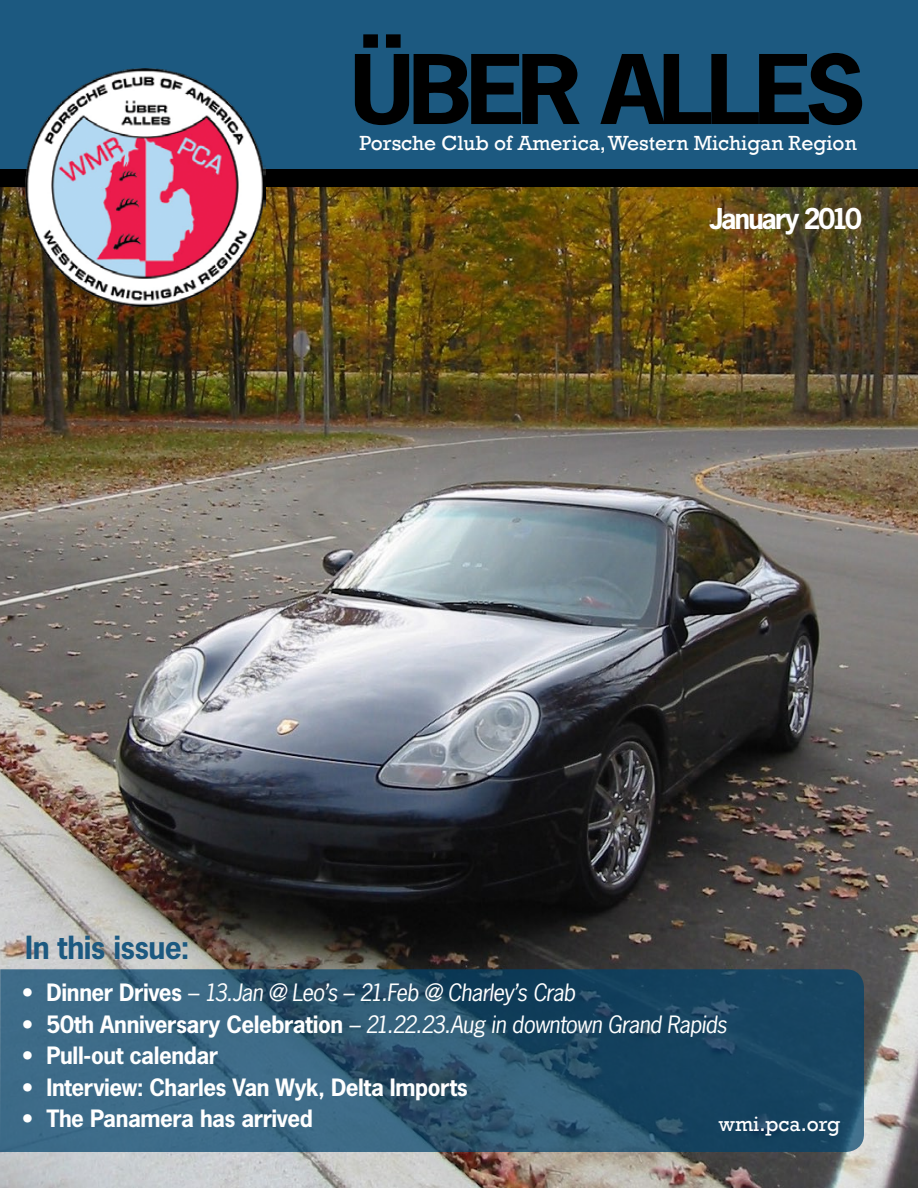
<style>
.page{position:relative;width:918px;height:1188px;background:#fff}
.page>*{position:absolute;margin:0;border:0;box-sizing:border-box;transform-origin:0 0}
.t1{font:700 90px "News Gothic Std";letter-spacing:-.075em;color:#000;scale:1.1 1}
.t2{font:700 30px "News Gothic Std";letter-spacing:-.02em;color:#1c5980}
.t3{font:700 27px "News Gothic Std";letter-spacing:-.075em;color:#fff}
.t4{font:italic 22.5px "News Gothic Std";letter-spacing:-.025em;color:#fff}
.t5{font:700 22.5px "News Gothic Std";letter-spacing:-.02em;color:#fff}
.t6{font:21px "Rockwell";color:#fff}
.s1{font-weight:700;font-style:normal}
</style>
<div class="page">
<img style="left:0;top:187px;width:918px;height:1001px">
<div style="left:0;top:0;width:918px;height:178px;background:#1c5980"></div>
<div style="left:0;top:169px;width:918px;height:18px;background:#000"></div>
<svg style="left:0;top:969px;width:864px;height:183px;background:#2b5672"></svg>
<img style="left:25px;top:68px;width:240px;height:240px">
<h1 class="t1" style="left:350px;top:30px;width:470px">ÜBER ALLES</h1>
<p class="t6" style="left:359px;top:131px;width:499px">Porsche Club of America, Western Michigan Region</p>
<p class="t3" style="left:710px;top:201px;width:154px">January 2010</p>
<h2 class="t2" style="left:25px;top:928px;width:166px">In this issue:</h2>
<p class="t4" style="left:22px;top:978px;width:554px"><span class="s1">• Dinner Drives</span> – 13.Jan @ Leo’s – 21.Feb @ Charley’s Crab</p>
<p class="t4" style="left:22px;top:1010px;width:706px"><span class="s1">• 50th Anniversary Celebration</span> – 21.22.23.Aug in downtown Grand Rapids</p>
<p class="t5" style="left:22px;top:1041px;width:197px">• Pull-out calendar</p>
<p class="t5" style="left:22px;top:1072px;width:447px">• Interview: Charles Van Wyk, Delta Imports</p>
<p class="t5" style="left:22px;top:1104px;width:292px">• The Panamera has arrived</p>
<p class="t6" style="left:719px;top:1112px;width:123px">wmi.pca.org</p>
</div>
